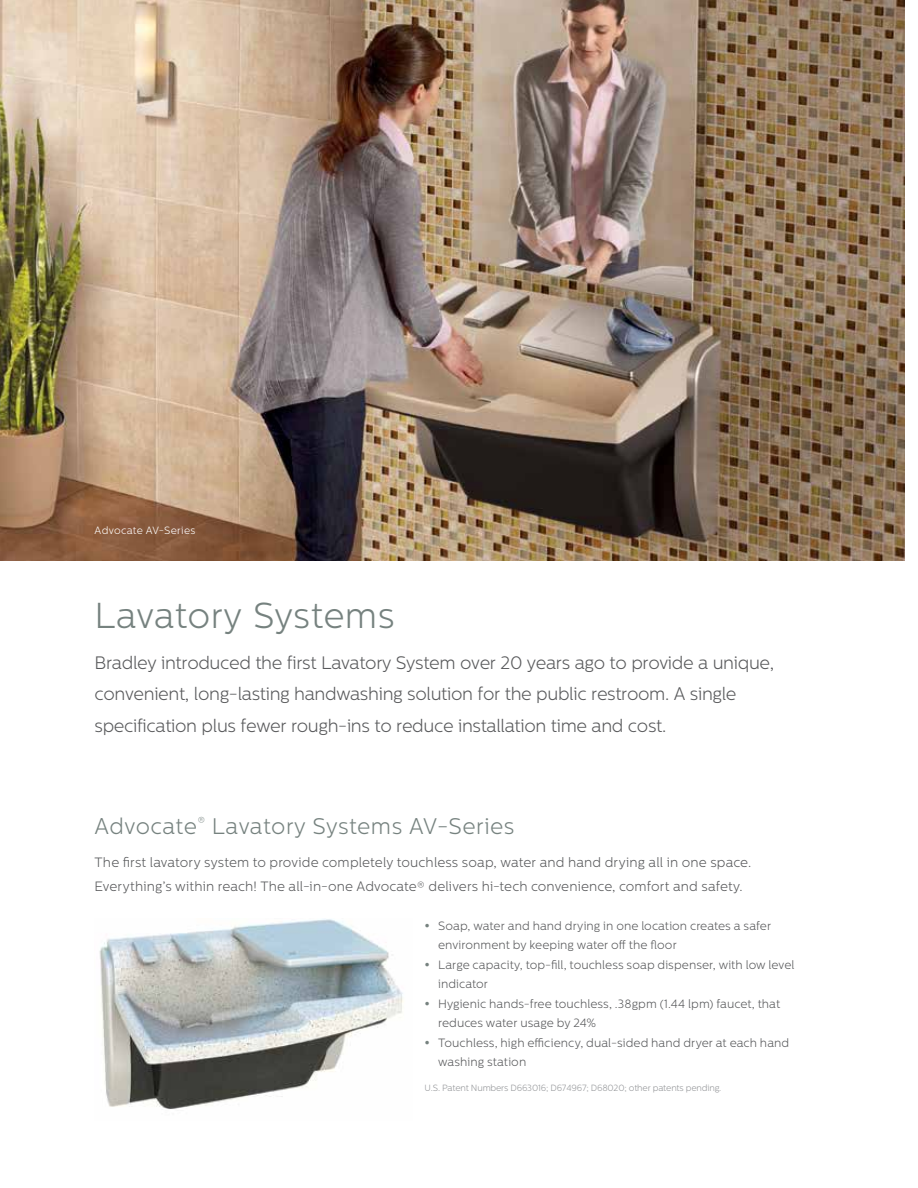
<style>
.page{position:relative;width:918px;height:1188px;background:#fff}
.page>*{position:absolute;margin:0;border:0;box-sizing:border-box;transform-origin:0 0}
.t1{font:300 36px "Centrale Sans";letter-spacing:.01em;color:#76827f}
.t2{font:300 22.5px "Centrale Sans";letter-spacing:.02em;color:#76827f}
.t3{font:300 18px/31.5px "Centrale Sans";letter-spacing:-.02em;color:#58595b}
.t4{font:300 13.5px/24px "Centrale Sans";letter-spacing:.01em;color:#58595b}
.t5{font:300 12px/19.5px "Centrale Sans";letter-spacing:.005em;color:#58595b}
.t6{font:300 10.5px "Centrale Sans";letter-spacing:.03em;color:#fff}
.t7{font:300 9px "Centrale Sans";letter-spacing:-.02em;color:#939598}
</style>
<div class="page">
<img style="left:99px;top:919px;width:304px;height:191px">
<img style="left:0;top:0;width:904px;height:560px">
<p class="t6" style="left:95px;top:524px;width:102px">Advocate AV-Series</p>
<h1 class="t1" style="left:94px;top:595px;width:302px">Lavatory Systems</h1>
<p class="t3" style="left:94px;top:647px;width:681px">Bradley introduced the first Lavatory System over 20 years ago to provide a unique, convenient, long-lasting handwashing solution for the public restroom. A single specification plus fewer rough-ins to reduce installation time and cost.</p>
<h2 class="t2" style="left:95px;top:813px;width:421px">Advocate<sup>®</sup> Lavatory Systems AV-Series</h2>
<p class="t4" style="left:95px;top:850px;width:658px">The first lavatory system to provide completely touchless soap, water and hand drying all in one space.<br>Everything’s within reach! The all-in-one Advocate® delivers hi-tech convenience, comfort and safety.</p>
<p class="t5" style="left:438px;top:916px;width:358px">Soap, water and hand drying in one location creates a safer environment by keeping water off the floor<br>Large capacity, top-fill, touchless soap dispenser, with low level indicator<br>Hygienic hands-free touchless, .38gpm (1.44 lpm) faucet, that reduces water usage by 24%<br>Touchless, high efficiency, dual-sided hand dryer at each hand washing station</p>
<p class="t7" style="left:425px;top:1082px;width:298px">U.S. Patent Numbers D663016; D674967; D68020; other patents pending.</p>
</div>
